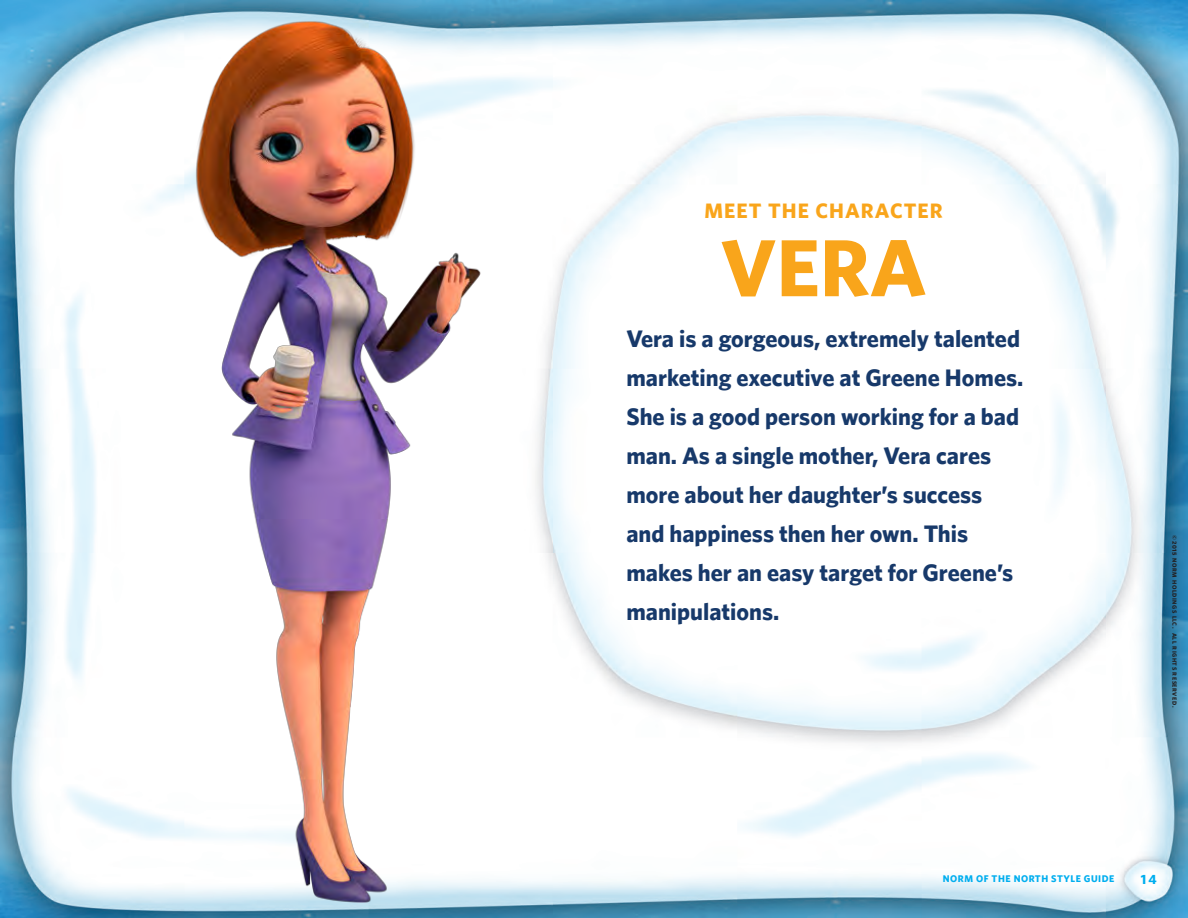
<style>
.page{position:relative;width:1188px;height:918px;background:#fff}
.page>*{position:absolute;margin:0;border:0;box-sizing:border-box;transform-origin:0 0}
.t1{font:700 81px "Whitney";color:#f9a51b}
.t2{font:700 24px/39px "Whitney";color:#17396a}
.t3{font:700 21px "Whitney";letter-spacing:.05em;color:#f9a51b}
.t4{font:700 13.5px "Whitney";color:#00aeef}
.t5{font:700 9.75px "Whitney";letter-spacing:.05em;color:#00aeef}
.t6{font:700 6px "Whitney";letter-spacing:.1em;color:#231f20}
</style>
<div class="page">
<img style="left:0;top:0;width:1188px;height:918px">
<img style="left:178px;top:0;width:312px;height:918px">
<p class="t3" style="left:704px;top:198px;width:240px">MEET THE CHARACTER</p>
<p class="t1" style="left:721px;top:219px;width:208px">VERA</p>
<p class="t2" style="left:626px;top:318px;width:399px">Vera is a gorgeous, extremely talented marketing executive at Greene Homes.<br>She is a good person working for a bad man. As a single mother, Vera cares more about her daughter’s success and happiness then her own. This makes her an easy target for Greene’s manipulations.</p>
<p class="t6" style="left:1178px;top:535px;width:173px;rotate:90deg">©2015 NORM HOLDINGS LLC. ALL RIGHTS RESERVED.</p>
<p class="t5" style="left:943px;top:873px;width:173px">NORM OF THE NORTH STYLE GUIDE</p>
<p class="t4" style="left:1141px;top:871px;width:17px">14</p>
</div>
